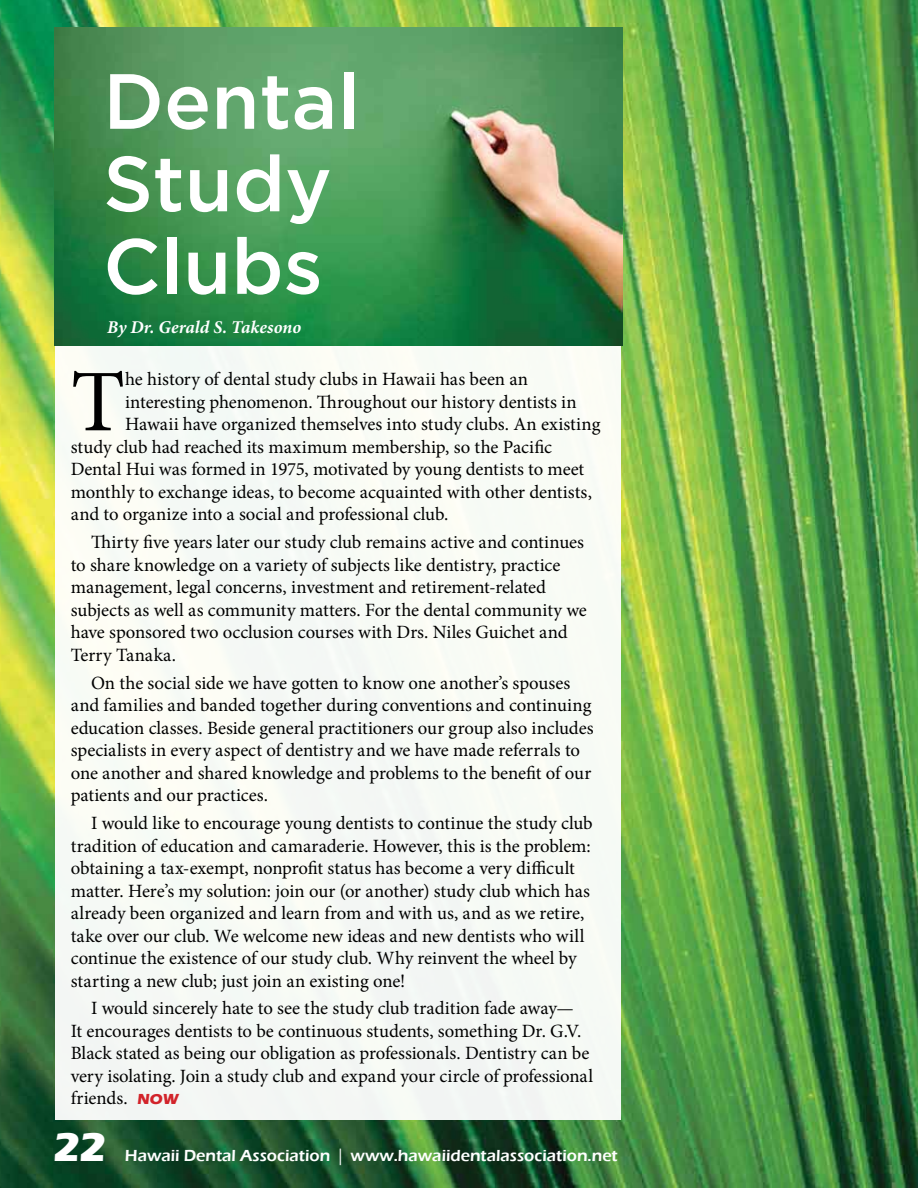
<style>
.page{position:relative;width:918px;height:1188px;background:#fff}
.page>*{position:absolute;margin:0;border:0;box-sizing:border-box;transform-origin:0 0}
.t1{font:88.05px "Minion Pro";color:#000}
.t2{font:500 78px/82.5px "Gotham";color:#fff}
.t3{font:700 42px "Eras IT Cby BT";color:#fff}
.t4{font:18.75px/22.5px "Minion Pro";letter-spacing:-.005em;color:#000}
.t5{font:italic 700 18px "Minion Pro";color:#fff}
.t6{font:600 16.5px "Eras ITC";color:#fff}
.s1{font-family:"Eras ITC";font-weight:700;font-size:15px;color:#d2232a}
.s2{font-family:"Myriad Pro";font-weight:400}
</style>
<div class="page">
<img style="left:0;top:0;width:918px;height:1188px">
<div style="left:55px;top:346px;width:566px;height:774px;background:#f7fbf5"></div>
<img style="left:54px;top:27px;width:568px;height:319px">
<h2 class="t2" style="left:103px;top:58px;width:258px">Dental<br>Study<br>Clubs</h2>
<p class="t5" style="left:107px;top:315px;width:196px">By Dr. Gerald S. Takesono</p>
<h1 class="t1" style="left:71px;top:343px;width:56px">T</h1>
<p class="t4" style="left:125px;top:368px;width:405px">he history of dental study clubs in Hawaii has been an</p>
<p class="t4" style="left:125px;top:391px;width:453px">interesting phenomenon. Throughout our history dentists in</p>
<p class="t4" style="left:125px;top:413px;width:477px">Hawaii have organized themselves into study clubs. An existing</p>
<p class="t4" style="left:71px;top:436px;width:483px">study club had reached its maximum membership, so the Pacific</p>
<p class="t4" style="left:71px;top:458px;width:515px">Dental Hui was formed in 1975, motivated by young dentists to meet</p>
<p class="t4" style="left:71px;top:481px;width:523px">monthly to exchange ideas, to become acquainted with other dentists,</p>
<p class="t4" style="left:71px;top:503px;width:379px">and to organize into a social and professional club.</p>
<p class="t4" style="left:71px;top:531px;width:518px;text-indent:20px">Thirty five years later our study club remains active and continues to share knowledge on a variety of subjects like dentistry, practice management, legal concerns, investment and retirement-related subjects as well as community matters. For the dental community we have sponsored two occlusion courses with Drs. Niles Guichet and Terry Tanaka.</p>
<p class="t4" style="left:71px;top:671px;width:524px;text-indent:20px">On the social side we have gotten to know one another’s spouses and families and banded together during conventions and continuing education classes. Beside general practitioners our group also includes specialists in every aspect of dentistry and we have made referrals to one another and shared knowledge and problems to the benefit of our patients and our practices.</p>
<p class="t4" style="left:71px;top:812px;width:523px;text-indent:20px">I would like to encourage young dentists to continue the study club tradition of education and camaraderie. However, this is the problem: obtaining a tax-exempt, nonprofit status has become a very difficult matter. Here’s my solution: join our (or another) study club which has already been organized and learn from and with us, and as we retire, take over our club. We welcome new ideas and new dentists who will continue the existence of our study club. Why reinvent the wheel by starting a new club; just join an existing one!</p>
<p class="t4" style="left:71px;top:997px;width:524px;text-indent:20px">I would sincerely hate to see the study club tradition fade away—<br>It encourages dentists to be continuous students, something Dr. G.V.<br>Black stated as being our obligation as professionals. Dentistry can be very isolating. Join a study club and expand your circle of professional friends. <span class="s1">Now</span></p>
<h3 class="t3" style="left:54px;top:1121px;width:54px">22</h3>
<p class="t6" style="left:125px;top:1146px;width:494px">Hawaii Dental Association <span class="s2">|</span> www.hawaiidentalassociation.net</p>
</div>
